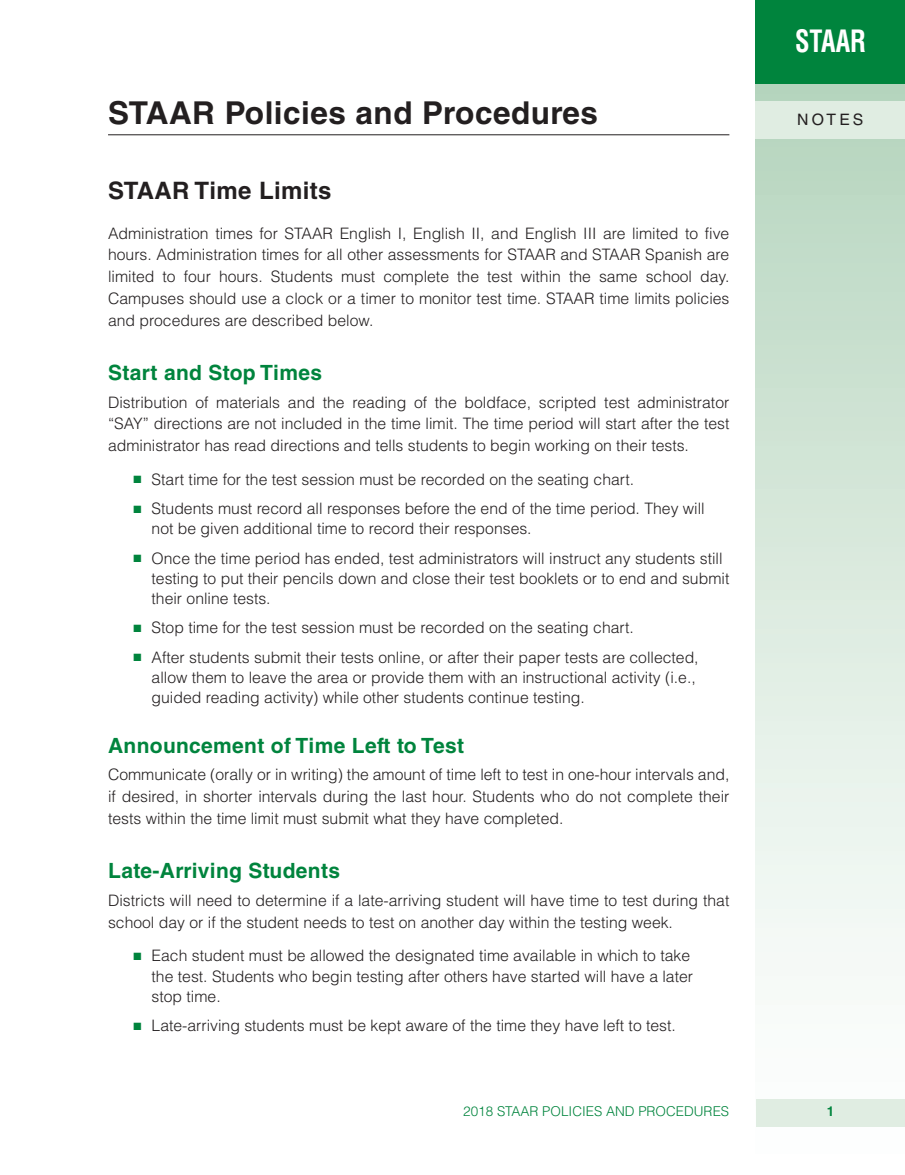
<style>
.page{position:relative;width:905px;height:1175px;background:#fff}
.page>*{position:absolute;margin:0;border:0;box-sizing:border-box;transform-origin:0 0}
.t1{font:700 31.5px "Helvetica LT Std";letter-spacing:.015em;color:#231f20}
.t2{font:700 condensed 30px "Helvetica LT Std";color:#fff;scale:.87 1}
.t3{font:700 24px "Helvetica LT Std";letter-spacing:.015em;color:#231f20}
.t4{font:700 21px "Helvetica LT Std";letter-spacing:.015em;color:#00843d}
.t5{font:300 15.75px/21.8px "Helvetica LT Std";color:#231f20}
.t6{font:15.75px "Helvetica LT Std";letter-spacing:.2em;color:#231f20}
.t7{font:300 13.5px "Helvetica LT Std";color:#00843d}
.t8{font:700 13.5px "Helvetica LT Std";color:#00843d}
.s1{color:#00843d}
</style>
<div class="page">
<svg style="left:755px;top:83px;width:149px;height:1044px"></svg>
<div style="left:756px;top:1099px;width:148px;height:27px;background:#e0ede2"></div>
<div style="left:755px;top:101px;width:149px;height:38px;background:#e0ede2"></div>
<div style="left:756px;top:0;width:148px;height:83px;background:#00843d"></div>
<hr style="left:108px;top:134px;width:621px;height:1px;background:#231f20">
<h1 class="t1" style="left:108px;top:94px;width:491px">STAAR Policies and Procedures</h1>
<h3 class="t3" style="left:108px;top:176px;width:225px">STAAR Time Limits</h3>
<p class="t5" style="left:108px;top:222px;width:623px;text-align:justify">Administration times for STAAR English I, English II, and English III are limited to five hours. Administration times for all other assessments for STAAR and STAAR Spanish are limited to four hours. Students must complete the test within the same school day.<br>Campuses should use a clock or a timer to monitor test time. STAAR time limits policies and procedures are described below.</p>
<h3 class="t4" style="left:108px;top:359px;width:215px">Start and Stop Times</h3>
<p class="t5" style="left:108px;top:391px;width:623px;text-align:justify">Distribution of materials and the reading of the boldface, scripted test administrator “SAY” directions are not included in the time limit. The time period will start after the test administrator has read directions and tells students to begin working on their tests.</p>
<p class="t5" style="left:133px;top:468px;width:502px"><span class="s1">■</span> Start time for the test session must be recorded on the seating chart.</p>
<p class="t5" style="left:152px;top:498px;width:554px;line-height:20.2px;text-indent:-18px"><span class="s1">■</span> Students must record all responses before the end of the time period. They will not be given additional time to record their responses.</p>
<p class="t5" style="left:152px;top:548px;width:579px;line-height:20.2px;text-indent:-18px"><span class="s1">■</span> Once the time period has ended, test administrators will instruct any students still testing to put their pencils down and close their test booklets or to end and submit their online tests.</p>
<p class="t5" style="left:134px;top:617px;width:502px"><span class="s1">■</span> Stop time for the test session must be recorded on the seating chart.</p>
<p class="t5" style="left:152px;top:647px;width:548px;line-height:20.2px;text-indent:-18px"><span class="s1">■</span> After students submit their tests online, or after their paper tests are collected, allow them to leave the area or provide them with an instructional activity (i.e., guided reading activity) while other students continue testing.</p>
<h3 class="t4" style="left:108px;top:732px;width:357px">Announcement of Time Left to Test</h3>
<p class="t5" style="left:108px;top:764px;width:623px;text-align:justify">Communicate (orally or in writing) the amount of time left to test in one-hour intervals and, if desired, in shorter intervals during the last hour. Students who do not complete their tests within the time limit must submit what they have completed.</p>
<h3 class="t4" style="left:108px;top:857px;width:233px">Late-Arriving Students</h3>
<p class="t5" style="left:108px;top:889px;width:622px">Districts will need to determine if a late-arriving student will have time to test during that school day or if the student needs to test on another day within the testing week.</p>
<p class="t5" style="left:152px;top:945px;width:543px;line-height:20.2px;text-indent:-18px"><span class="s1">■</span> Each student must be allowed the designated time available in which to take the test. Students who begin testing after others have started will have a later stop time.</p>
<p class="t5" style="left:134px;top:1014px;width:544px"><span class="s1">■</span> Late-arriving students must be kept aware of the time they have left to test.</p>
<h2 class="t2" style="left:795px;top:23px;width:83px">STAAR</h2>
<p class="t6" style="left:797px;top:111px;width:68px">NOTES</p>
<p class="t7" style="left:463px;top:1102px;width:267px">2018 STAAR POLICIES AND PROCEDURES</p>
<p class="t8" style="left:826px;top:1103px;width:9px">1</p>
</div>
